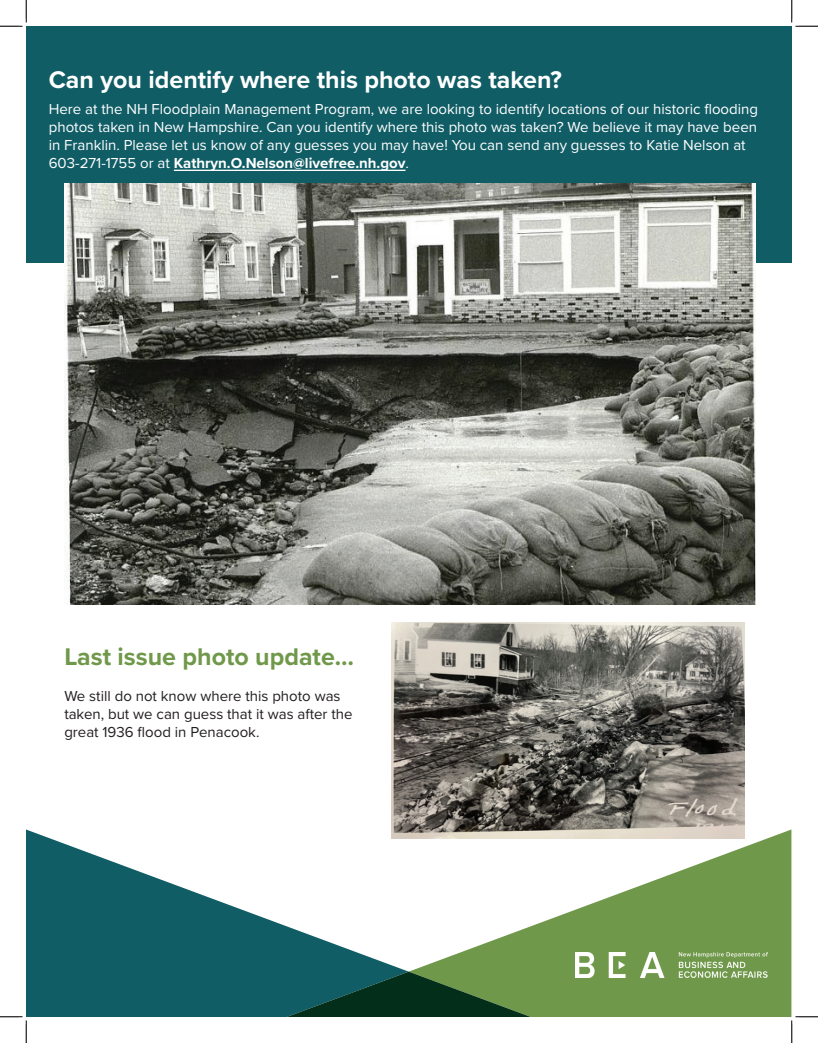
<style>
.page{position:relative;width:818px;height:1043px;background:#fff}
.page>*{position:absolute;margin:0;border:0;box-sizing:border-box;transform-origin:0 0}
.t1{font:700 25px "Proxima Nova";color:#fff}
.t2{font:700 25px "Proxima Nova";color:#70984a}
.t3{font:15px/18px "Proxima Nova";color:#fff}
.t4{font:15px/18px "Proxima Nova";color:#231f20}
.s1{font-weight:700}
</style>
<div class="page">
<svg style="left:26px;top:829px;width:382px;height:187px;fill:#115d66"></svg>
<svg style="left:408px;top:829px;width:383px;height:187px;fill:#70984a"></svg>
<svg style="left:278px;top:971px;width:261px;height:45px"></svg>
<img style="left:575px;top:952px;width:192px;height:25px">
<div style="left:26px;top:26px;width:765px;height:237px;background:#115d66"></div>
<img style="left:64px;top:184px;width:691px;height:420px">
<hr style="left:174px;top:170px;width:231px;height:1px;background:#fff">
<img style="left:392px;top:622px;width:352px;height:216px">
<svg style="left:0;top:0;width:27px;height:27px"></svg>
<svg style="left:0;top:1015px;width:27px;height:27px"></svg>
<svg style="left:791px;top:0;width:27px;height:27px"></svg>
<svg style="left:790px;top:1015px;width:28px;height:27px"></svg>
<h1 class="t1" style="left:49px;top:61px;width:514px">Can you identify where this photo was taken?</h1>
<p class="t3" style="left:49px;top:99px;width:710px">Here at the NH Floodplain Management Program, we are looking to identify locations of our historic flooding photos taken in New Hampshire. Can you identify where this photo was taken? We believe it may have been in Franklin. Please let us know of any guesses you may have! You can send any guesses to Katie Nelson at 603-271-1755 or at <span class="s1">Kathryn.O.Nelson@livefree.nh.gov</span>.</p>
<h1 class="t2" style="left:64px;top:638px;width:291px">Last issue photo update…</h1>
<p class="t4" style="left:64px;top:686px;width:290px">We still do not know where this photo was taken, but we can guess that it was after the great 1936 flood in Penacook.</p>
</div>
